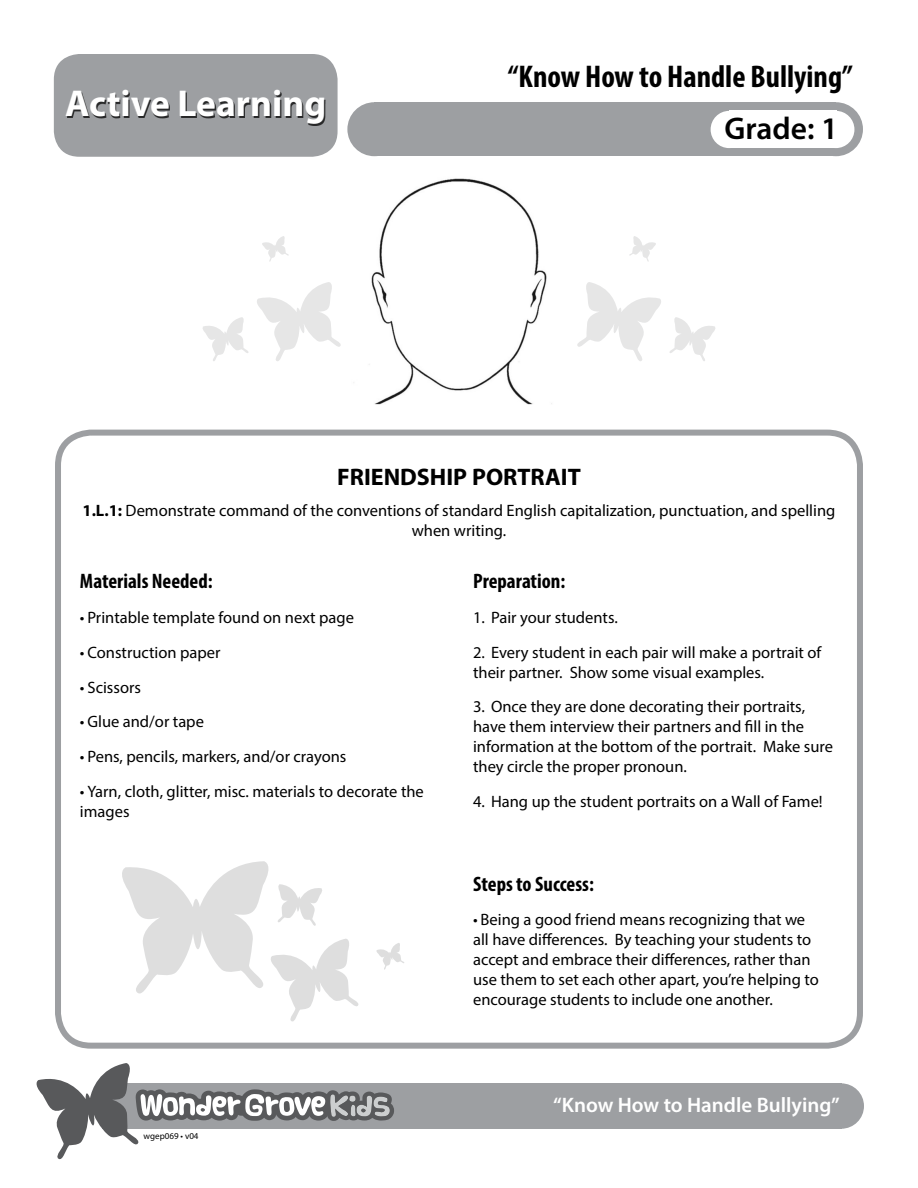
<style>
.page{position:relative;width:918px;height:1188px;background:#fff}
.page>*{position:absolute;margin:0;border:0;box-sizing:border-box;transform-origin:0 0}
.t1{font:700 37.5px "Myriad Pro";color:#fff}
.t2{font:700 condensed 31.5px "Myriad Pro";color:#000}
.t3{font:600 31.5px "Myriad Pro";color:#000}
.t4{font:700 24px "Myriad Pro";color:#000}
.t5{font:700 condensed 21px "Myriad Pro";color:#000}
.t6{font:600 21px "Myriad Pro";color:#fff}
.t7{font:16.5px/19.8px "Myriad Pro";color:#000}
.t8{font:9px "Myriad Pro";color:#000}
.s1{font-weight:700}
</style>
<div class="page">
<div style="left:54px;top:54px;width:284px;height:103px;background:#9d9fa2;border-radius:26px"></div>
<div style="left:819px;top:1083px;width:45px;height:46px;background:#9d9fa2;border-radius:50%"></div>
<div style="left:102px;top:1083px;width:739px;height:46px;background:#9d9fa2"></div>
<svg style="left:36px;top:1063px;width:358px;height:97px"></svg>
<div style="left:67px;top:91px;width:259px;height:35px;background:#000;opacity:.75"></div>
<div style="left:809px;top:102px;width:54px;height:54px;background:#9d9fa2;border-radius:50%"></div>
<div style="left:347px;top:102px;width:54px;height:54px;background:#9d9fa2;border-radius:50%"></div>
<div style="left:374px;top:102px;width:462px;height:54px;background:#9d9fa2"></div>
<div style="left:729px;top:111px;width:108px;height:37px;background:#fff"></div>
<div style="left:818px;top:111px;width:36px;height:37px;background:#fff;border-radius:50%"></div>
<div style="left:711px;top:111px;width:37px;height:37px;background:#fff;border-radius:50%"></div>
<div style="left:55px;top:430px;width:808px;height:619px;border:6px solid #9d9fa2;border-radius:33px"></div>
<img style="left:369px;top:178px;width:183px;height:227px">
<svg style="left:577px;top:282px;width:138px;height:79px"></svg>
<svg style="left:629px;top:236px;width:27px;height:26px"></svg>
<svg style="left:203px;top:282px;width:138px;height:79px"></svg>
<svg style="left:262px;top:236px;width:27px;height:26px"></svg>
<svg style="left:376px;top:943px;width:28px;height:27px"></svg>
<svg style="left:122px;top:861px;width:237px;height:161px"></svg>
<h1 class="t1" style="left:65px;top:79px;width:263px">Active Learning</h1>
<h2 class="t2" style="left:508px;top:56px;width:346px">“Know How to Handle Bullying”</h2>
<h2 class="t3" style="left:725px;top:109px;width:115px">Grade: 1</h2>
<h3 class="t4" style="left:337px;top:461px;width:245px">FRIENDSHIP PORTRAIT</h3>
<p class="t7" style="left:83px;top:501px;width:754px;text-align:center"><span class="s1">1.L.1:</span> Demonstrate command of the conventions of standard English capitalization, punctuation, and spelling when writing.</p>
<p class="t5" style="left:80px;top:568px;width:134px">Materials Needed:</p>
<p class="t7" style="left:80px;top:607px;width:276px">• Printable template found on next page</p>
<p class="t7" style="left:80px;top:642px;width:142px">• Construction paper</p>
<p class="t7" style="left:80px;top:677px;width:63px">• Scissors</p>
<p class="t7" style="left:80px;top:712px;width:126px">• Glue and/or tape</p>
<p class="t7" style="left:80px;top:746px;width:268px">• Pens, pencils, markers, and/or crayons</p>
<p class="t7" style="left:80px;top:781px;width:345px">• Yarn, cloth, glitter, misc. materials to decorate the images</p>
<p class="t8" style="left:144px;top:1130px;width:56px">wgep069 • v04</p>
<p class="t5" style="left:473px;top:568px;width:94px">Preparation:</p>
<p class="t7" style="left:473px;top:607px;width:146px">1. Pair your students.</p>
<p class="t7" style="left:473px;top:642px;width:350px">2. Every student in each pair will make a portrait of their partner. Show some visual examples.</p>
<p class="t7" style="left:473px;top:697px;width:361px">3. Once they are done decorating their portraits, have them interview their partners and fill in the information at the bottom of the portrait. Make sure they circle the proper pronoun.</p>
<p class="t7" style="left:473px;top:791px;width:351px">4. Hang up the student portraits on a Wall of Fame!</p>
<p class="t5" style="left:473px;top:870px;width:122px">Steps to Success:</p>
<p class="t7" style="left:473px;top:910px;width:347px">• Being a good friend means recognizing that we all have differences. By teaching your students to accept and embrace their differences, rather than use them to set each other apart, you’re helping to encourage students to include one another.</p>
<p class="t6" style="left:553px;top:1092px;width:288px">“Know How to Handle Bullying”</p>
</div>
